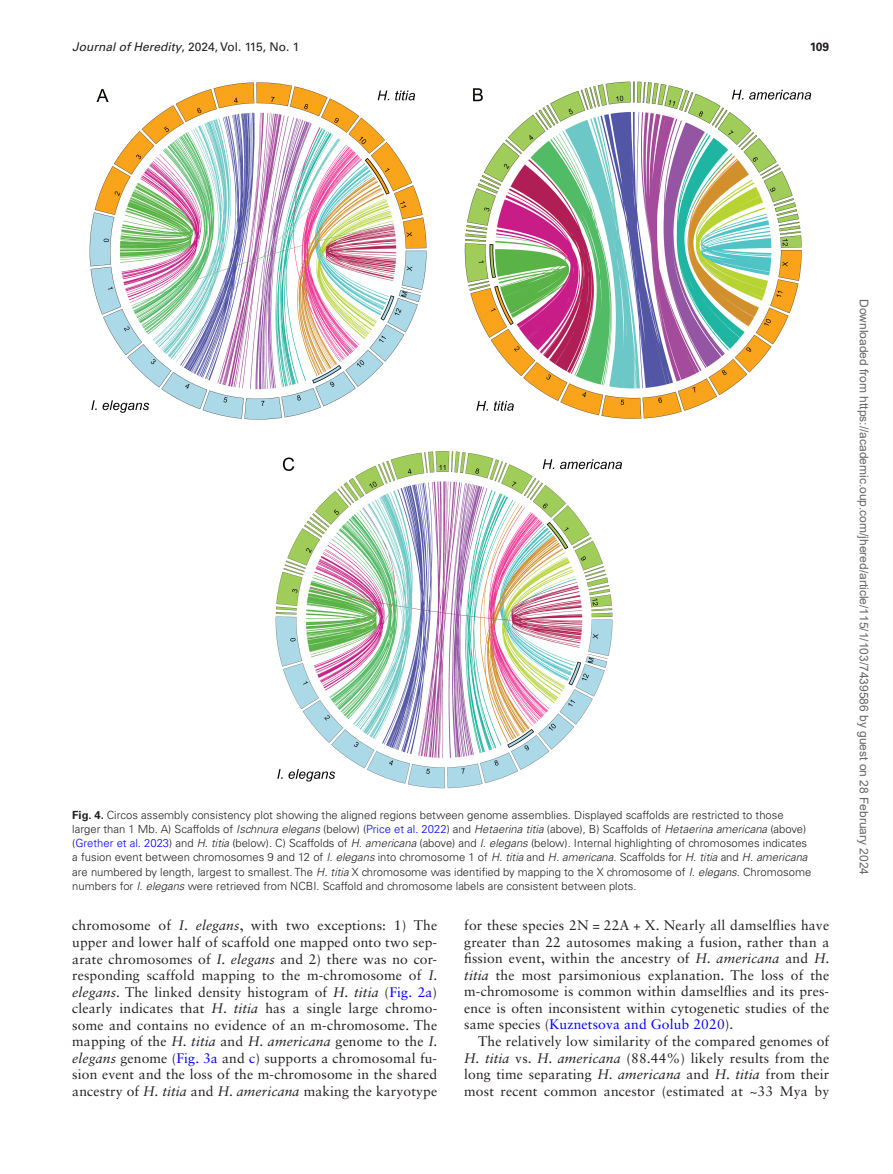
<style>
.page{position:relative;width:893px;height:1174px;background:#fff}
.page>*{position:absolute;margin:0;border:0;box-sizing:border-box;transform-origin:0 0}
.t1{font:13.8px/16.5px "Sabon LT Std";letter-spacing:.01em;color:#231f20;text-align:justify}
.t2{font:12px "Arial";color:#666}
.t3{font:12px "Univers LT Std";color:#231f20}
.t4{font:700 12px "Univers LT Std";color:#231f20}
.t5{font:300 11.25px/14.2px "Univers LT Std";color:#231f20}
.s1{font-style:italic}
.s2{font-weight:700}
.s3{color:#00f}
</style>
<div class="page">
<img style="left:89px;top:81px;width:723px;height:708px">
<p class="t3" style="left:72px;top:40px;width:229px"><span class="s1">Journal of Heredity</span>, 2024, Vol. 115, No. 1</p>
<p class="t4" style="left:810px;top:40px;width:21px">109</p>
<p class="t5" style="left:72px;top:807px;width:740px"><span class="s2">Fig. 4.</span> Circos assembly consistency plot showing the aligned regions between genome assemblies. Displayed scaffolds are restricted to those larger than 1 Mb. A) Scaffolds of <span class="s1">Ischnura elegans</span> (below) (<span class="s3">Price et al. 2022</span>) and <span class="s1">Hetaerina titia</span> (above), B) Scaffolds of <span class="s1">Hetaerina americana</span> (above) (<span class="s3">Grether et al. 2023</span>) and <span class="s1">H. titia</span> (below). C) Scaffolds of <span class="s1">H. americana</span> (above) and <span class="s1">I. elegans</span> (below). Internal highlighting of chromosomes indicates a fusion event between chromosomes 9 and 12 of <span class="s1">I. elegans</span> into chromosome 1 of <span class="s1">H. titia</span> and <span class="s1">H. americana</span>. Scaffolds for <span class="s1">H. titia</span> and <span class="s1">H. americana </span>are numbered by length, largest to smallest. The <span class="s1">H. titia</span> X chromosome was identified by mapping to the X chromosome of <span class="s1">I. elegans</span>. Chromosome numbers for <span class="s1">I. elegans</span> were retrieved from NCBI. Scaffold and chromosome labels are consistent between plots.</p>
<p class="t1" style="left:72px;top:917px;width:367px">chromosome of <span class="s1">I. elegans</span>, with two exceptions: 1) The upper and lower half of scaffold one mapped onto two sep&shy;arate chromosomes of <span class="s1">I. elegans</span> and 2) there was no cor&shy;responding scaffold mapping to the m-chromosome of <span class="s1">I. elegans</span>. The linked density histogram of <span class="s1">H. titia</span> (<span class="s3">Fig. 2a</span>) clearly indicates that <span class="s1">H. titia</span> has a single large chromo&shy;some and contains no evidence of an m-chromosome. The mapping of the <span class="s1">H. titia</span> and <span class="s1">H. americana</span> genome to the <span class="s1">I. elegans</span> genome (<span class="s3">Fig. 3a</span> and <span class="s3">c</span>) supports a chromosomal fu&shy;sion event and the loss of the m-chromosome in the shared ancestry of <span class="s1">H. titia</span> and <span class="s1">H. americana</span> making the karyotype</p>
<p class="t1" style="left:464px;top:917px;width:367px">for these species 2N = 22A + X. Nearly all damselflies have greater than 22 autosomes making a fusion, rather than a fission event, within the ancestry of <span class="s1">H. americana</span> and <span class="s1">H. titia</span> the most parsimonious explanation. The loss of the m-chromosome is common within damselflies and its pres&shy;ence is often inconsistent within cytogenetic studies of the same species (<span class="s3">Kuznetsova and Golub 2020</span>).</p>
<p class="t1" style="left:464px;top:1032px;width:366px;text-indent:14px">The relatively low similarity of the compared genomes of <span class="s1">H. titia</span> vs. <span class="s1">H. americana</span> (88.44%) likely results from the long time separating <span class="s1">H. americana</span> and <span class="s1">H. titia</span> from their most recent common ancestor (estimated at ~33 Mya by</p>
<p class="t2" style="left:868px;top:299px;width:577px;rotate:90deg">Downloaded from https://academic.oup.com/jhered/article/115/1/103/7439586 by guest on 28 February 2024</p>
</div>
